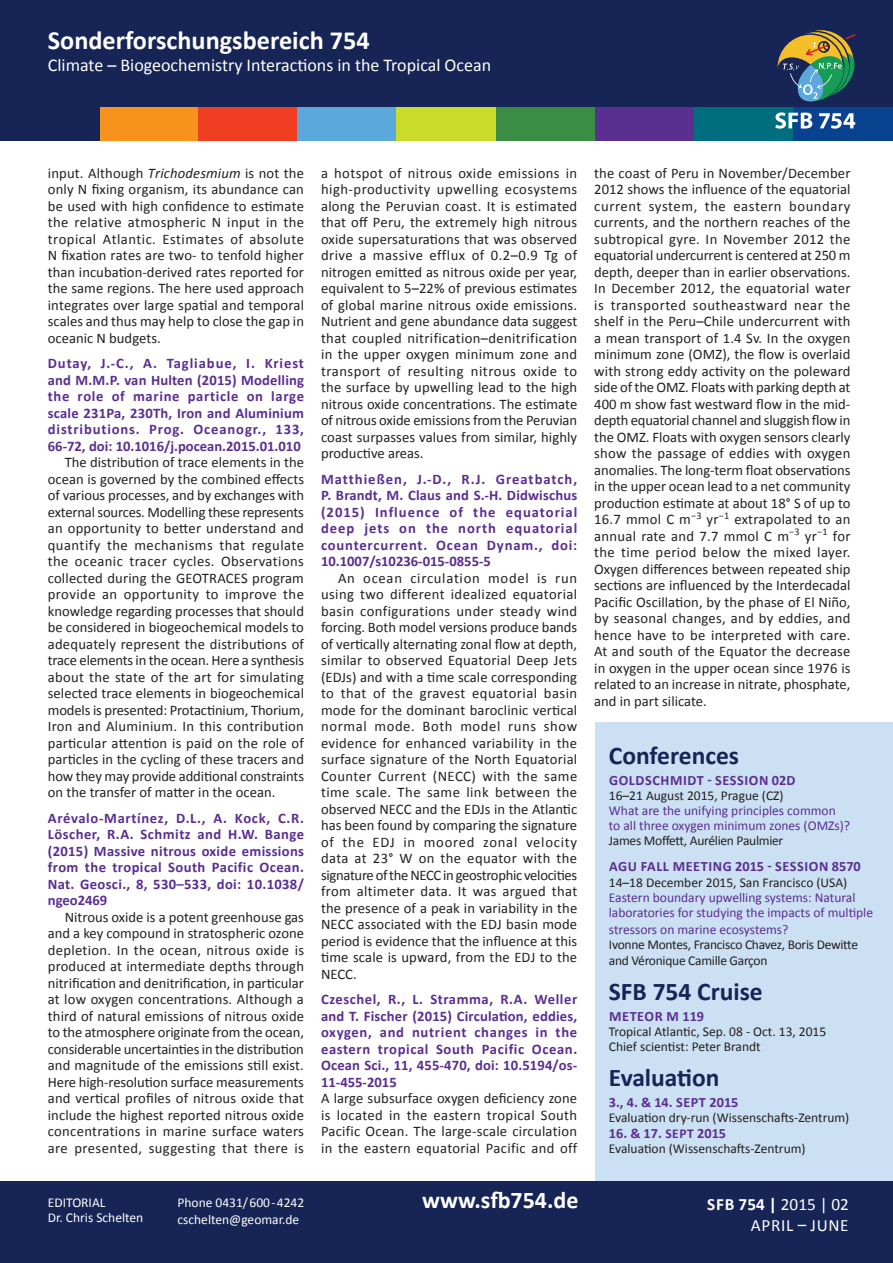
<style>
.page{position:relative;width:893px;height:1263px;background:#fff}
.page>*{position:absolute;margin:0;border:0;box-sizing:border-box;transform-origin:0 0}
.t1{font:700 26.25px "Calibri";color:#fff}
.t2{font:700 25.5px "Calibri";color:#162456}
.t3{font:700 24px "Calibri";color:#fff}
.t4{font:18px "Calibri";color:#fff}
.t5{font:17.25px/20.7px "Calibri";color:#fff}
.t6{font:14.7px/16.5px "Calibri";color:#231f20;text-align:justify}
.t7{font:700 14.7px/16.5px "Calibri";letter-spacing:.025em;color:#5b2e91;text-align:justify}
.t8{font:700 14.25px "Calibri";color:#5b2e91}
.t9{font:700 14.25px "Calibri";letter-spacing:.04em;color:#5b2e91}
.t10{font:13.5px/16.5px "Calibri";letter-spacing:-.005em;color:#231f20}
.t11{font:13.5px/15px "Calibri";color:#5b2e91}
.t12{font:13.5px/15px "Calibri";color:#fff}
.s1{font-style:italic}
.s2{font-size:13.5px}
.s3{font-weight:700}
</style>
<div class="page">
<div style="left:595px;top:723px;width:298px;height:540px;background:#cbe0f3"></div>
<div style="left:0;top:0;width:893px;height:109px;background:#162456"></div>
<div style="left:99px;top:107px;width:99px;height:33px;background:#f7931d"></div>
<div style="left:0;top:107px;width:99px;height:33px;background:#162456"></div>
<div style="left:198px;top:107px;width:100px;height:33px;background:#ef3e22"></div>
<div style="left:298px;top:107px;width:99px;height:33px;background:#5ba8dc"></div>
<div style="left:397px;top:107px;width:99px;height:33px;background:#cadb2a"></div>
<div style="left:496px;top:107px;width:99px;height:33px;background:#3b8c45"></div>
<div style="left:595px;top:107px;width:99px;height:33px;background:#5b2e91"></div>
<div style="left:694px;top:107px;width:100px;height:33px;background:#006e7e"></div>
<div style="left:794px;top:107px;width:99px;height:33px;background:#09428e"></div>
<svg style="left:777px;top:34px;width:79px;height:68px"></svg>
<svg style="left:775px;top:112px;width:37px;height:17px"></svg>
<svg style="left:819px;top:113px;width:36px;height:16px"></svg>
<div style="left:0;top:1181px;width:893px;height:82px;background:#162456"></div>
<h1 class="t1" style="left:48px;top:24px;width:323px">Sonderforschungsbereich 754</h1>
<p class="t4" style="left:48px;top:54px;width:445px">Climate – Biogeochemistry Interactions in the Tropical Ocean</p>
<p class="t6" style="left:48px;top:165px;width:258px">input. Although <span class="s1">Trichodesmium</span> is not the only N fixing organism, its abundance can be used with high confidence to estimate the relative atmospheric N input in the tropical Atlantic. Estimates of absolute N fixation rates are two- to tenfold higher than incubation-derived rates reported for the same regions. The here used approach integrates over large spatial and temporal scales and thus may help to close the gap in oceanic N budgets.</p>
<p class="t7" style="left:48px;top:355px;width:258px">Dutay, J.-C., A. Tagliabue, I. Kriest and M.M.P. van Hulten (2015) Modelling the role of marine particle on large scale 231Pa, 230Th, Iron and Aluminium distributions. Prog. Oceanogr., 133, 66-72, doi: 10.1016/j.pocean.2015.01.010</p>
<p class="t6" style="left:48px;top:454px;width:258px;text-indent:17px">The distribution of trace elements in the ocean is governed by the combined effects of various processes, and by exchanges with external sources. Modelling these represents an opportunity to better understand and quantify the mechanisms that regulate the oceanic tracer cycles. Observations collected during the GEOTRACES program provide an opportunity to improve the knowledge regarding processes that should be considered in biogeochemical models to adequately represent the distributions of trace elements in the ocean. Here a synthesis about the state of the art for simulating selected trace elements in biogeochemical models is presented: Protactinium, Thorium, Iron and Aluminium. In this contribution particular attention is paid on the role of particles in the cycling of these tracers and how they may provide additional constraints on the transfer of matter in the ocean.</p>
<p class="t7" style="left:48px;top:810px;width:258px">Arévalo-Martínez, D.L., A. Kock, C.R.<br>Löscher, R.A. Schmitz and H.W. Bange (2015) Massive nitrous oxide emissions from the tropical South Pacific Ocean.<br>Nat. Geosci., 8, 530–533, doi: 10.1038/ ngeo2469</p>
<p class="t6" style="left:48px;top:909px;width:258px;text-indent:17px">Nitrous oxide is a potent greenhouse gas and a key compound in stratospheric ozone depletion. In the ocean, nitrous oxide is produced at intermediate depths through nitrification and denitrification, in particular at low oxygen concentrations. Although a third of natural emissions of nitrous oxide to the atmosphere originate from the ocean, considerable uncertainties in the distribution and magnitude of the emissions still exist.<br>Here high-resolution surface measurements and vertical profiles of nitrous oxide that include the highest reported nitrous oxide concentrations in marine surface waters are presented, suggesting that there is</p>
<p class="t6" style="left:321px;top:165px;width:258px">a hotspot of nitrous oxide emissions in high-productivity upwelling ecosystems along the Peruvian coast. It is estimated that off Peru, the extremely high nitrous oxide supersaturations that was observed drive a massive efflux of 0.2–0.9 Tg of nitrogen emitted as nitrous oxide per year, equivalent to 5–22% of previous estimates of global marine nitrous oxide emissions.<br>Nutrient and gene abundance data suggest that coupled nitrification–denitrification in the upper oxygen minimum zone and transport of resulting nitrous oxide to the surface by upwelling lead to the high nitrous oxide concentrations. The estimate of nitrous oxide emissions from the Peruvian coast surpasses values from similar, highly productive areas.</p>
<p class="t7" style="left:321px;top:471px;width:258px">Matthießen, J.-D., R.J. Greatbatch, P. Brandt, M. Claus and S.-H. Didwischus (2015) Influence of the equatorial deep jets on the north equatorial countercurrent. Ocean Dynam., doi:<br>10.1007/s10236-015-0855-5</p>
<p class="t6" style="left:321px;top:570px;width:258px;text-indent:17px">An ocean circulation model is run using two different idealized equatorial basin configurations under steady wind forcing. Both model versions produce bands of vertically alternating zonal flow at depth, similar to observed Equatorial Deep Jets (EDJs) and with a time scale corresponding to that of the gravest equatorial basin mode for the dominant baroclinic vertical normal mode. Both model runs show evidence for enhanced variability in the surface signature of the North Equatorial Counter Current (NECC) with the same time scale. The same link between the observed NECC and the EDJs in the Atlantic has been found by comparing the signature of the EDJ in moored zonal velocity data at 23° W on the equator with the signature of the NECC in geostrophic velocities from altimeter data. It was argued that the presence of a peak in variability in the NECC associated with the EDJ basin mode period is evidence that the influence at this time scale is upward, from the EDJ to the NECC.</p>
<p class="t7" style="left:321px;top:991px;width:258px">Czeschel, R., L. Stramma, R.A. Weller and T. Fischer (2015) Circulation, eddies, oxygen, and nutrient changes in the eastern tropical South Pacific Ocean.<br>Ocean Sci., 11, 455-470, doi: 10.5194/os-11-455-2015</p>
<p class="t6" style="left:321px;top:1090px;width:258px">A large subsurface oxygen deficiency zone is located in the eastern tropical South Pacific Ocean. The large-scale circulation in the eastern equatorial Pacific and off</p>
<p class="t6" style="left:594px;top:164px;width:258px">the coast of Peru in November/December 2012 shows the influence of the equatorial current system, the eastern boundary currents, and the northern reaches of the subtropical gyre. In November 2012 the equatorial undercurrent is centered at 250 m depth, deeper than in earlier observations.<br>In December 2012, the equatorial water is transported southeastward near the shelf in the Peru–Chile undercurrent with a mean transport of 1.4 Sv. In the oxygen minimum zone (OMZ), the flow is overlaid with strong eddy activity on the poleward side of the OMZ. Floats with parking depth at 400 m show fast westward flow in the mid&shy;depth equatorial channel and sluggish flow in the OMZ. Floats with oxygen sensors clearly show the passage of eddies with oxygen anomalies. The long-term float observations in the upper ocean lead to a net community production estimate at about 18° S of up to 16.7 mmol C m<sup>−3</sup> yr<sup>−1</sup> extrapolated to an annual rate and 7.7 mmol C m<sup>−3</sup> yr<sup>−1</sup> for the time period below the mixed layer.<br>Oxygen differences between repeated ship sections are influenced by the Interdecadal Pacific Oscillation, by the phase of El Niño, by seasonal changes, and by eddies, and hence have to be interpreted with care.<br>At and south of the Equator the decrease in oxygen in the upper ocean since 1976 is related to an increase in nitrate, phosphate, and in part silicate.</p>
<h2 class="t2" style="left:609px;top:740px;width:132px">Conferences</h2>
<p class="t8" style="left:609px;top:771px;width:20px">Goldschmidt</p>
<p class="t8" style="left:707px;top:771px;width:24px">- Session</p>
<p class="t8" style="left:772px;top:771px;width:24px">02d</p>
<p class="t10" style="left:609px;top:787px;width:176px">16–21 August 2015, Prague (CZ)</p>
<p class="t11" style="left:609px;top:803px;width:243px">What are the unifying principles common to all three oxygen minimum zones (OMZs)?</p>
<p class="t10" style="left:609px;top:832px;width:176px">James Moffett, Aurélien Paulmier</p>
<p class="t8" style="left:609px;top:857px;width:47px">AGU Fall</p>
<p class="t8" style="left:673px;top:857px;width:22px">Meeting</p>
<p class="t8" style="left:735px;top:857px;width:56px">2015 - Session</p>
<p class="t8" style="left:832px;top:857px;width:30px">8570</p>
<p class="t10" style="left:609px;top:874px;width:240px">14–18 December 2015, San Francisco (USA)</p>
<p class="t11" style="left:609px;top:890px;width:266px">Eastern boundary upwelling systems: Natural laboratories for studying the impacts of multiple</p>
<p class="t11" style="left:609px;top:922px;width:181px">stressors on marine ecosystems?</p>
<p class="t10" style="left:609px;top:936px;width:251px">Ivonne Montes, Francisco Chavez, Boris Dewitte and Véronique Camille Garçon</p>
<h2 class="t2" style="left:609px;top:975px;width:155px">SFB 754 Cruise</h2>
<p class="t9" style="left:609px;top:1007px;width:97px">METEOR M 119</p>
<p class="t10" style="left:609px;top:1024px;width:219px;line-height:15px">Tropical Atlantic, Sep. 08 - Oct. 13, 2015<br>Chief scientist: Peter Brandt</p>
<h2 class="t2" style="left:609px;top:1061px;width:112px">Evaluation</h2>
<p class="t8" style="left:609px;top:1093px;width:83px">3., 4. &amp; 14. Sept</p>
<p class="t8" style="left:709px;top:1093px;width:30px">2015</p>
<p class="t10" style="left:609px;top:1109px;width:242px">Evaluation dry-run (Wissenschafts-Zentrum)</p>
<p class="t8" style="left:609px;top:1124px;width:119px">16. &amp; 17. <span class="s2">Sept</span> 2015</p>
<p class="t10" style="left:609px;top:1141px;width:198px">Evaluation (Wissenschafts-Zentrum)</p>
<h3 class="t3" style="left:422px;top:1184px;width:158px">www.sfb754.de</h3>
<p class="t12" style="left:48px;top:1195px;width:97px">EDITORIAL<br>Dr. Chris Schelten</p>
<p class="t12" style="left:178px;top:1195px;width:128px;line-height:16.5px">Phone 0431/600-4242 cschelten@geomar.de</p>
<p class="t5" style="left:751px;top:1194px;width:100px;text-indent:-44px"><span class="s3">SFB 754 |</span> 2015 | 02 april</p>
<p class="t5" style="left:798px;top:1215px;width:24px">– june</p>
</div>
